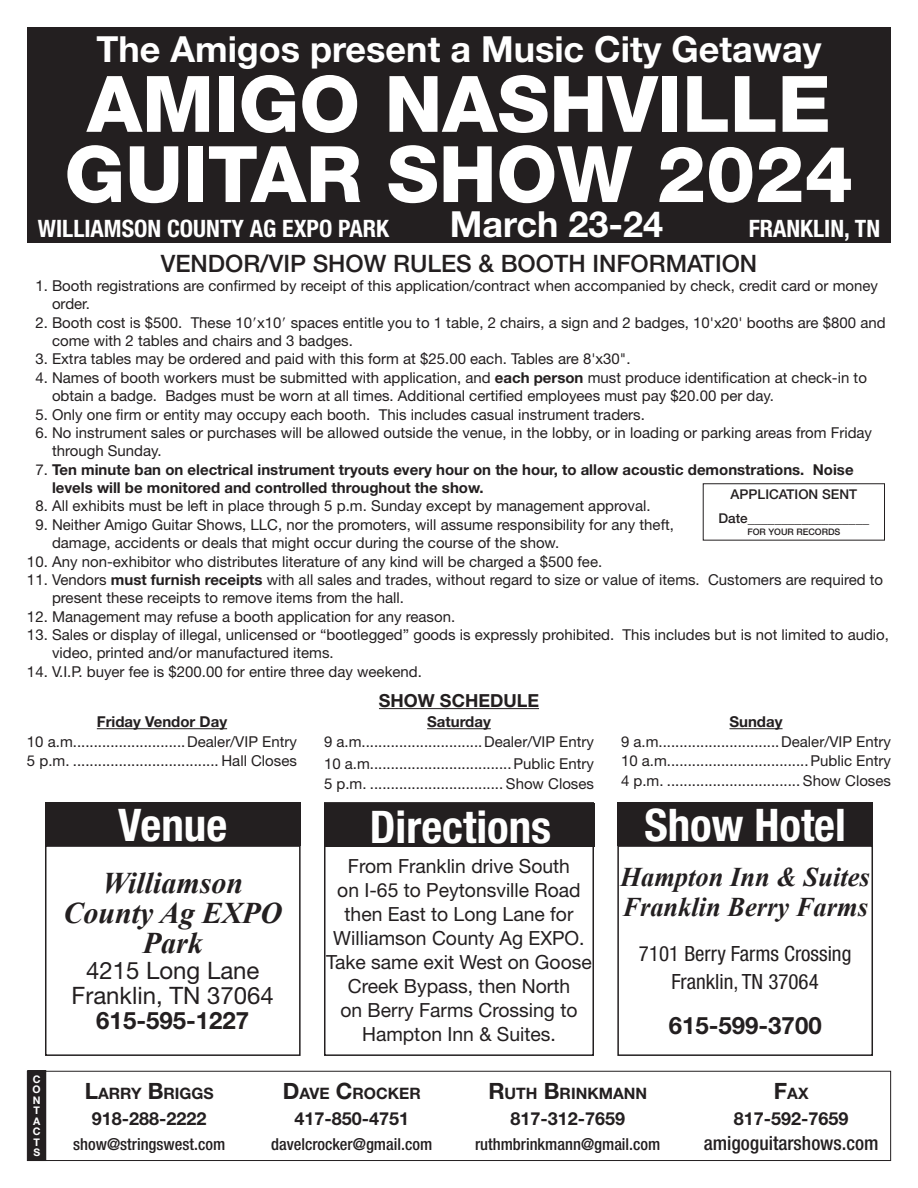
<style>
.page{position:relative;width:918px;height:1188px;background:#fff}
.page>*{position:absolute;margin:0;border:0;box-sizing:border-box;transform-origin:0 0}
.t1{font:800 78px/70.2px "Helvetica Neue";color:#fff}
.t2{font:700 condensed 45px "Helvetica Neue";color:#fff}
.t3{font:700 36px "Helvetica Neue";color:#fff}
.t4{font:italic 700 30px/30px "Times New Roman";color:#231f20;text-align:center}
.t5{font:italic 700 27px/30px "Times New Roman";color:#231f20}
.t6{font:700 condensed 24px "Helvetica Neue";color:#fff}
.t7{font:500 24px "Helvetica Neue";color:#231f20}
.t8{font:24px/24.8px "Helvetica Neue";color:#231f20;text-align:center}
.t9{font:700 24px "Helvetica Neue";color:#231f20}
.t10{font:condensed 21px/28.5px "Helvetica Neue";color:#231f20;text-align:center}
.t11{font:19.5px/24px "Helvetica Neue";color:#231f20;text-align:center}
.t12{font:500 condensed 19.5px "Helvetica Neue";color:#231f20}
.t13{font:700 18px "Helvetica Neue";color:#231f20}
.t14{font:500 condensed 16.5px "Helvetica Neue";color:#231f20}
.t15{font:700 15.75px "Helvetica Neue";color:#231f20}
.t16{font:15px/18.3px "Helvetica Neue";color:#231f20}
.t17{font:700 15px/18.3px "Helvetica Neue";color:#231f20}
.t18{font:500 13.5px/24px "Helvetica Neue";color:#231f20;text-align:center}
.t19{font:700 10.5px/10.5px "Helvetica Neue";color:#fff;text-align:justify}
.t20{font:500 9px "Helvetica Neue";color:#231f20}
.s1{color:#fff}
.s2{font-family:"Universal Std Newswith Comm Pi"}
.s3{font-weight:700}
.s4{font-weight:400;color:#fff}
.s5{font-weight:400}
.s6{font-size:22.5px}
</style>
<div class="page">
<div style="left:617px;top:802px;width:256px;height:43px;background:#231f20"></div>
<div style="left:617px;top:845px;width:256px;height:211px;border:2px solid #231f20"></div>
<hr style="left:379px;top:708px;width:160px;height:1px;background:#231f20">
<div style="left:27px;top:27px;width:864px;height:216px;background:#231f20"></div>
<div style="left:45px;top:802px;width:256px;height:43px;background:#231f20"></div>
<div style="left:45px;top:845px;width:256px;height:211px;border:2px solid #231f20"></div>
<div style="left:324px;top:802px;width:270px;height:254px;border:2px solid #231f20"></div>
<div style="left:703px;top:483px;width:182px;height:58px;border:1px solid #231f20"></div>
<svg style="left:46px;top:1071px;width:845px;height:90px"></svg>
<div style="left:28px;top:1071px;width:18px;height:90px;background:#231f20"></div>
<div style="left:27px;top:1070px;width:19px;height:91px;border:1px solid #231f20"></div>
<div style="left:325px;top:804px;width:270px;height:43px;background:#231f20"></div>
<hr style="left:427px;top:728px;width:64px;height:1px;background:#231f20">
<hr style="left:729px;top:728px;width:54px;height:1px;background:#231f20">
<hr style="left:97px;top:728px;width:130px;height:1px;background:#231f20">
<h3 class="t3" style="left:96px;top:27px;width:727px">The Amigos present a Music City Getaway</h3>
<h1 class="t1" style="left:65px;top:69px;width:790px">AMIGO NASHVILLE<br>GUITAR SHOW 2024</h1>
<h3 class="t6" style="left:38px;top:213px;width:353px">WILLIAMSON COUNTY AG EXPO PARK</h3>
<h3 class="t3" style="left:450px;top:201px;width:215px">March 23-24</h3>
<h3 class="t6" style="left:749px;top:213px;width:133px">FRANKLIN, TN</h3>
<h3 class="t7" style="left:161px;top:249px;width:598px">VENDOR/VIP SHOW RULES &amp; BOOTH INFORMATION</h3>
<p class="t16" style="left:52px;top:276px;width:828px;text-indent:-17px">1. Booth registrations are confirmed by receipt of this application/contract when accompanied by check, credit card or money order.</p>
<p class="t16" style="left:52px;top:313px;width:835px;text-indent:-25px"><span class="s1">1</span>2. Booth cost is $500. These 10<span class="s2">′</span>x10<span class="s2">′</span> spaces entitle you to 1 table, 2 chairs, a sign and 2 badges, 10'x20' booths are $800 and come with 2 tables and chairs and 3 badges.</p>
<p class="t16" style="left:27px;top:350px;width:605px"><span class="s1">1</span>3. Extra tables may be ordered and paid with this form at $25.00 each. Tables are 8'x30".</p>
<p class="t16" style="left:52px;top:368px;width:816px;text-indent:-25px"><span class="s1">1</span>4. Names of booth workers must be submitted with application, and <span class="s3">each person</span> must produce identification at check-in to obtain a badge. Badges must be worn at all times. Additional certified employees must pay $20.00 per day.</p>
<p class="t16" style="left:27px;top:405px;width:619px"><span class="s1">1</span>5. Only one firm or entity may occupy each booth. This includes casual instrument traders.</p>
<p class="t16" style="left:52px;top:423px;width:822px;text-indent:-25px"><span class="s1">1</span>6. No instrument sales or purchases will be allowed outside the venue, in the lobby, or in loading or parking areas from Friday through Sunday.</p>
<p class="t17" style="left:52px;top:460px;width:803px;text-indent:-25px"><span class="s4">1</span><span class="s5">7.</span> Ten minute ban on electrical instrument tryouts every hour on the hour, to allow acoustic demonstrations. Noise levels will be monitored and controlled throughout the show.</p>
<p class="t16" style="left:27px;top:497px;width:625px"><span class="s1">1</span>8. All exhibits must be left in place through 5 p.m. Sunday except by management approval.</p>
<p class="t16" style="left:52px;top:515px;width:624px;text-indent:-25px"><span class="s1">1</span>9. Neither Amigo Guitar Shows, LLC, nor the promoters, will assume responsibility for any theft, damage, accidents or deals that might occur during the course of the show.</p>
<p class="t16" style="left:27px;top:552px;width:577px">10. Any non-exhibitor who distributes literature of any kind will be charged a $500 fee.</p>
<p class="t16" style="left:52px;top:570px;width:833px;text-indent:-25px">11. Vendors <span class="s3">must furnish receipts</span> with all sales and trades, without regard to size or value of items. Customers are required to present these receipts to remove items from the hall.</p>
<p class="t16" style="left:27px;top:607px;width:430px">12. Management may refuse a booth application for any reason.</p>
<p class="t16" style="left:52px;top:625px;width:839px;text-indent:-25px">13. Sales or display of illegal, unlicensed or “bootlegged” goods is expressly prohibited. This includes but is not limited to audio, video, printed and/or manufactured items.</p>
<p class="t16" style="left:27px;top:662px;width:396px">14. V.I.P. buyer fee is $200.00 for entire three day weekend.</p>
<p class="t13" style="left:379px;top:689px;width:162px">SHOW SCHEDULE</p>
<p class="t18" style="left:718px;top:482px;width:152px">APPLICATION SENT<br>Date__________________</p>
<p class="t20" style="left:747px;top:527px;width:95px">FOR YOUR RECORDS</p>
<p class="t17" style="left:97px;top:712px;width:132px">Friday Vendor Day</p>
<p class="t16" style="left:27px;top:732px;width:52px">10 a.m.</p>
<p class="t16" style="left:187px;top:732px;width:111px">Dealer/VIP Entry</p>
<p class="t16" style="left:27px;top:752px;width:44px">5 p.m.</p>
<p class="t16" style="left:221px;top:752px;width:77px">Hall Closes</p>
<h2 class="t2" style="left:118px;top:798px;width:110px">Venue</h2>
<h3 class="t4" style="left:63px;top:867px;width:220px">Williamson<br>County Ag EXPO<br>Park</h3>
<h3 class="t8" style="left:72px;top:958px;width:204px">4215 Long Lane<br>Franklin, TN 37064</h3>
<h3 class="t9" style="left:96px;top:1005px;width:154px">615-595-1227</h3>
<p class="t17" style="left:427px;top:712px;width:65px">Saturday</p>
<p class="t16" style="left:324px;top:732px;width:43px">9 a.m.</p>
<p class="t16" style="left:484px;top:732px;width:111px">Dealer/VIP Entry</p>
<p class="t16" style="left:324px;top:755px;width:52px">10 a.m.</p>
<p class="t16" style="left:513px;top:755px;width:82px">Public Entry</p>
<p class="t16" style="left:324px;top:774px;width:44px">5 p.m.</p>
<p class="t16" style="left:506px;top:774px;width:90px">Show Closes</p>
<h2 class="t2" style="left:370px;top:799px;width:183px">Directions</h2>
<h3 class="t11" style="left:326px;top:854px;width:267px">From Franklin drive South<br>on I-65 to Peytonsville Road then East to Long Lane for<br>Williamson County Ag EXPO.<br>Take same exit West on Goose<br>Creek Bypass, then North<br>on Berry Farms Crossing to<br>Hampton Inn &amp; Suites.</h3>
<p class="t17" style="left:729px;top:712px;width:55px">Sunday</p>
<p class="t16" style="left:621px;top:732px;width:43px">9 a.m.</p>
<p class="t16" style="left:781px;top:732px;width:111px">Dealer/VIP Entry</p>
<p class="t16" style="left:621px;top:752px;width:52px">10 a.m.</p>
<p class="t16" style="left:810px;top:752px;width:82px">Public Entry</p>
<p class="t16" style="left:621px;top:771px;width:44px">4 p.m.</p>
<p class="t16" style="left:803px;top:771px;width:90px">Show Closes</p>
<h2 class="t2" style="left:644px;top:798px;width:203px">Show Hotel</h2>
<h3 class="t5" style="left:621px;top:861px;width:251px">Hampton Inn &amp; Suites<br>Franklin Berry Farms</h3>
<h3 class="t10" style="left:639px;top:939px;width:214px">7101 Berry Farms Crossing<br>Franklin, TN 37064</h3>
<h3 class="t9" style="left:669px;top:1011px;width:154px">615-599-3700</h3>
<p class="t19" style="left:33px;top:1074px;width:10px">C O N T A C T S</p>
<p class="t15" style="left:85px;top:1084px;width:131px"><span class="s6">L</span>ARRY <span class="s6">B</span>RIGGS</p>
<p class="t15" style="left:283px;top:1084px;width:181px"><span class="s6">D</span>AVE <span class="s6">C</span>ROCKER <span class="s6">R</span></p>
<p class="t15" style="left:505px;top:1084px;width:144px">UTH <span class="s6">B</span>RINKMANN</p>
<p class="t15" style="left:774px;top:1084px;width:36px"><span class="s6">F</span>AX</p>
<p class="t13" style="left:92px;top:1107px;width:116px">918-288-2222</p>
<p class="t13" style="left:294px;top:1107px;width:116px">417-850-4751</p>
<p class="t13" style="left:510px;top:1107px;width:116px">817-312-7659</p>
<p class="t13" style="left:734px;top:1107px;width:116px">817-592-7659</p>
<p class="t14" style="left:73px;top:1134px;width:154px">show@stringswest.com</p>
<p class="t14" style="left:271px;top:1134px;width:163px">davelcrocker@gmail.com</p>
<p class="t14" style="left:475px;top:1134px;width:187px">ruthmbrinkmann@gmail.com</p>
<h3 class="t12" style="left:704px;top:1132px;width:176px">amigoguitarshows.com</h3>
</div>
